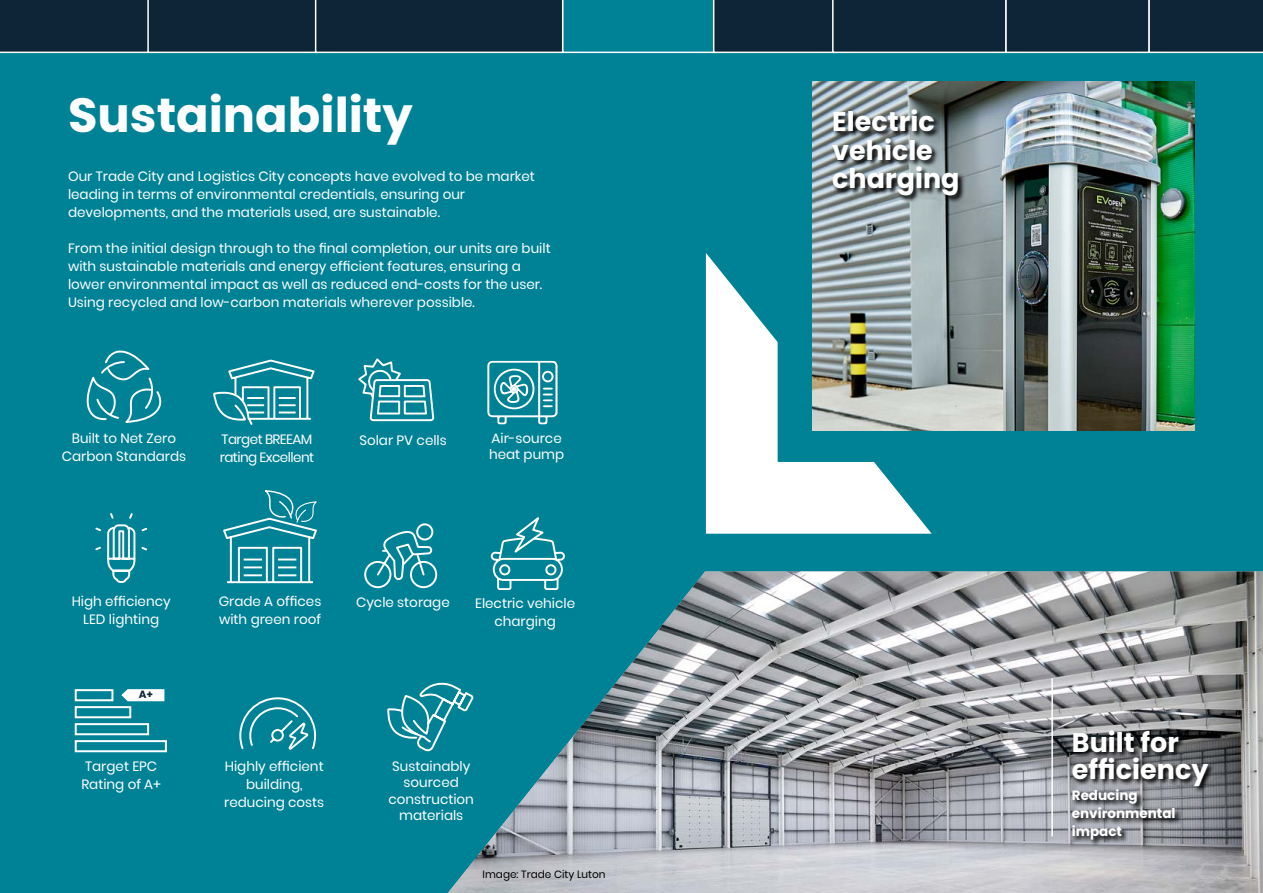
<style>
.page{position:relative;width:1263px;height:893px;background:#008296}
.page>*{position:absolute;margin:0;border:0;box-sizing:border-box;transform-origin:0 0}
.t1{font:700 48px "Poppins";color:#fff}
.t2{font:700 27px/28.5px "Poppins";color:#fff}
.t3{font:13.5px/18px "Poppins";color:#fff;text-align:center}
.t4{font:13.5px/18px "Poppins";letter-spacing:-.04em;color:#fff}
.t5{font:700 13.5px/18px "Poppins";color:#fff}
.t6{font:10.5px "Poppins";color:#000}
.t7{font:700 10.5px "Poppins";color:#0e2538}
</style>
<div class="page">
<svg style="left:95px;top:513px;width:53px;height:70px"></svg>
<svg style="left:213px;top:361px;width:102px;height:64px"></svg>
<svg style="left:358px;top:358px;width:77px;height:64px"></svg>
<svg style="left:364px;top:523px;width:74px;height:66px"></svg>
<svg style="left:490px;top:517px;width:75px;height:54px"></svg>
<div style="left:75px;top:689px;width:38px;height:12px;border:2px solid #fff"></div>
<svg style="left:121px;top:689px;width:43px;height:12px"></svg>
<div style="left:75px;top:706px;width:56px;height:12px;border:2px solid #fff"></div>
<div style="left:75px;top:723px;width:74px;height:12px;border:2px solid #fff"></div>
<div style="left:75px;top:740px;width:92px;height:12px;border:2px solid #fff"></div>
<img style="left:448px;top:571px;width:815px;height:322px">
<svg style="left:706px;top:253px;width:226px;height:281px;fill:#fff"></svg>
<img style="left:812px;top:82px;width:383px;height:348px">
<svg style="left:1071px;top:793px;width:111px;height:53px;background:#7d8086"></svg>
<svg style="left:1071px;top:729px;width:144px;height:64px;background:#515356"></svg>
<hr style="left:1051px;top:678px;width:2px;height:158px;background:#fff">
<div style="left:831px;top:109px;width:134px;height:94px;background:#000;opacity:.97"></div>
<svg style="left:487px;top:361px;width:70px;height:63px"></svg>
<svg style="left:223px;top:490px;width:94px;height:94px"></svg>
<svg style="left:86px;top:350px;width:76px;height:73px"></svg>
<svg style="left:387px;top:681px;width:88px;height:72px"></svg>
<svg style="left:239px;top:697px;width:78px;height:53px"></svg>
<div style="left:271px;top:729px;width:13px;height:13px;border:2px solid #fff;border-radius:50%"></div>
<svg style="left:0;top:0;width:1263px;height:53px;background:#143749"></svg>
<h1 class="t1" style="left:68px;top:88px;width:346px">Sustainability</h1>
<p class="t3" style="left:68px;top:167px;width:468px;text-align:left">Our Trade City and Logistics City concepts have evolved to be market leading in terms of environmental credentials, ensuring our developments, and the materials used, are sustainable.</p>
<p class="t3" style="left:68px;top:239px;width:484px;text-align:left">From the initial design through to the final completion, our units are built with sustainable materials and energy efficient features, ensuring a lower environmental impact as well as reduced end-costs for the user.<br>Using recycled and low-carbon materials wherever possible.</p>
<p class="t3" style="left:62px;top:430px;width:126px">Built to Net Zero<br>Carbon Standards</p>
<p class="t4" style="left:220px;top:430px;width:96px">Target BREEAM rating Excellent</p>
<p class="t3" style="left:359px;top:431px;width:89px">Solar PV cells</p>
<p class="t3" style="left:489px;top:430px;width:77px;line-height:16.2px;text-align:left">Air-source heat pump</p>
<p class="t3" style="left:72px;top:593px;width:101px">High efficiency<br>LED lighting</p>
<p class="t7" style="left:139px;top:688px;width:16px">A+</p>
<p class="t3" style="left:81px;top:757px;width:81px;text-align:left">Target EPC<br>Rating of A+</p>
<p class="t3" style="left:219px;top:593px;width:104px;text-align:left">Grade A offices with green roof</p>
<p class="t3" style="left:356px;top:593px;width:95px">Cycle storage</p>
<p class="t3" style="left:475px;top:594px;width:101px">Electric vehicle charging</p>
<p class="t3" style="left:224px;top:757px;width:102px">Highly efficient building, reducing costs</p>
<p class="t3" style="left:388px;top:758px;width:87px;line-height:16.5px">Sustainably sourced construction materials</p>
<p class="t6" style="left:483px;top:868px;width:124px">Image: Trade City Luton</p>
<h2 class="t2" style="left:832px;top:108px;width:129px">Electric vehicle charging</h2>
<h2 class="t2" style="left:1072px;top:729px;width:138px;line-height:27px">Built for efficiency</h2>
<p class="t5" style="left:1072px;top:786px;width:105px">Reducing environmental impact</p>
</div>
